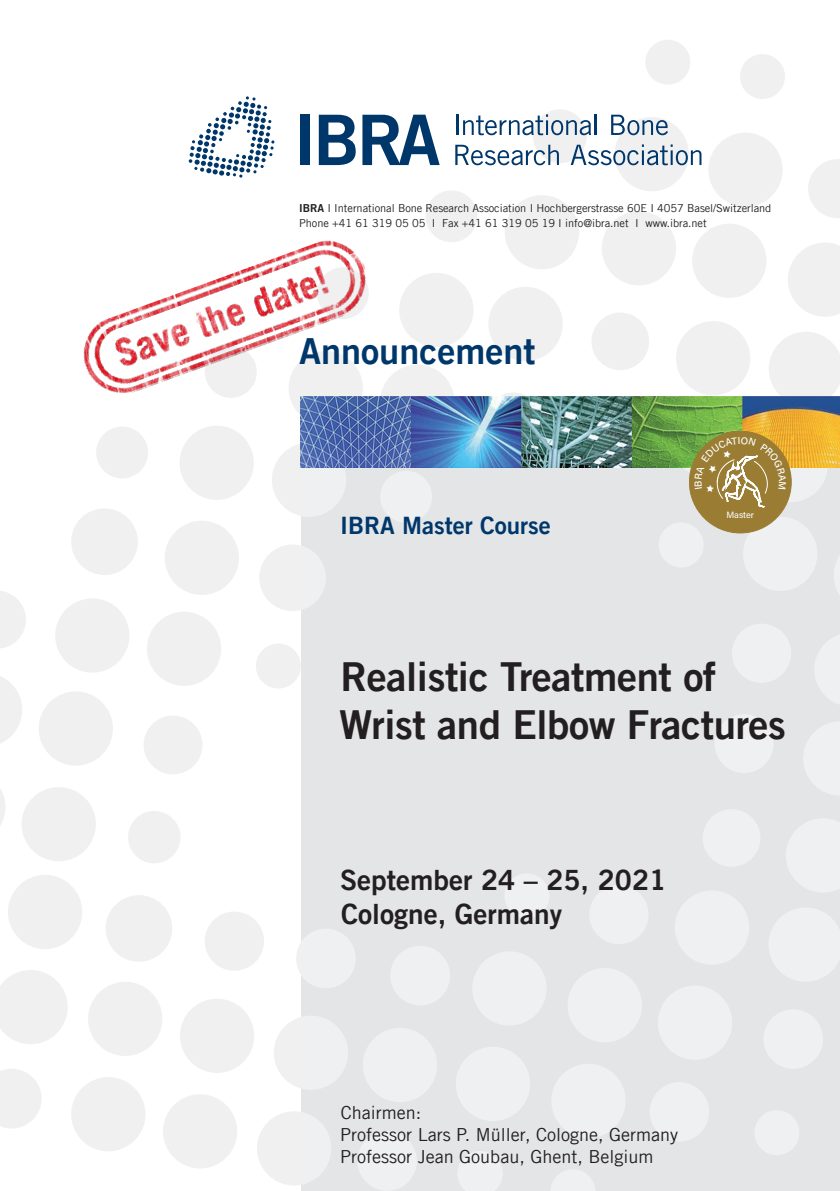
<style>
.page{position:relative;width:840px;height:1191px;background:#fff}
.page>*{position:absolute;margin:0;border:0;box-sizing:border-box;transform-origin:0 0}
.Titel_der_Veranstalt{font:40px/48px "Trade Gothic LT Com Bd 2";letter-spacing:-.01em;color:#231f20}
.Art_des_Dokuments{font:36px "Trade Gothic LT Com Bd 2";color:#00376b}
.Datum_und_Ort{font:28px/33.6px "Trade Gothic LT Com Bd 2";color:#231f20}
.Art_der_Veranstaltun{font:24px "Trade Gothic LT Com Bd 2";color:#00376b}
.Chairmen{font:18px/21.6px "Trade Gothic LT Com";color:#231f20}
.t1{font:11px/14.4px "Trade Gothic LT Com";letter-spacing:-.005em;color:#231f20}
.t2{font:9px "Acumin Pro";letter-spacing:-.005em;color:#fff}
.s1{font-family:"Trade Gothic LT Com Bd 2"}
</style>
<div class="page">
<div style="left:300px;top:461px;width:539px;height:730px;background:#e4e5e7"></div>
<div style="left:645px;top:40px;width:45px;height:45px;background:#f0f0f1;border-radius:50%"></div>
<div style="left:739px;top:54px;width:45px;height:45px;background:#f0f0f1;border-radius:50%"></div>
<div style="left:754px;top:1110px;width:45px;height:45px;background:#eff0f1;border-radius:50%"></div>
<svg style="left:551px;top:1170px;width:44px;height:21px"></svg>
<svg style="left:458px;top:1151px;width:44px;height:40px"></svg>
<div style="left:504px;top:873px;width:45px;height:45px;background:#eff0f1;border-radius:50%"></div>
<div style="left:256px;top:643px;width:45px;height:45px;background:#f0f0f1;border-radius:50%"></div>
<div style="left:658px;top:522px;width:45px;height:45px;background:#eff0f1;border-radius:50%"></div>
<div style="left:96px;top:426px;width:52px;height:52px;background:#f0f0f1;border-radius:50%"></div>
<svg style="left:487px;top:392px;width:52px;height:52px"></svg>
<div style="left:380px;top:471px;width:52px;height:51px;background:#eff0f1;border-radius:50%"></div>
<div style="left:425px;top:190px;width:52px;height:52px;background:#f0f0f1;border-radius:50%"></div>
<div style="left:532px;top:109px;width:54px;height:54px;background:#f0f0f1;border-radius:50%"></div>
<div style="left:708px;top:133px;width:74px;height:74px;background:#f0f0f1;border-radius:50%"></div>
<div style="left:614px;top:117px;width:74px;height:74px;background:#f0f0f1;border-radius:50%"></div>
<div style="left:601px;top:211px;width:74px;height:74px;background:#f0f0f1;border-radius:50%"></div>
<div style="left:691px;top:224px;width:75px;height:74px;background:#f0f0f1;border-radius:50%"></div>
<div style="left:504px;top:195px;width:74px;height:74px;background:#f0f0f1;border-radius:50%"></div>
<div style="left:488px;top:287px;width:74px;height:74px;background:#f0f0f1;border-radius:50%"></div>
<div style="left:399px;top:273px;width:74px;height:74px;background:#f0f0f1;border-radius:50%"></div>
<div style="left:675px;top:321px;width:75px;height:74px;background:#f0f0f1;border-radius:50%"></div>
<svg style="left:768px;top:332px;width:71px;height:65px"></svg>
<svg style="left:788px;top:243px;width:51px;height:74px"></svg>
<svg style="left:753px;top:428px;width:74px;height:74px"></svg>
<div style="left:742px;top:517px;width:74px;height:74px;background:#eff0f1;border-radius:50%"></div>
<svg style="left:834px;top:558px;width:5px;height:35px"></svg>
<svg style="left:815px;top:635px;width:24px;height:69px"></svg>
<svg style="left:804px;top:722px;width:35px;height:73px"></svg>
<svg style="left:786px;top:819px;width:53px;height:73px"></svg>
<svg style="left:769px;top:908px;width:70px;height:73px"></svg>
<div style="left:674px;top:890px;width:74px;height:74px;background:#eff0f1;border-radius:50%"></div>
<div style="left:657px;top:985px;width:74px;height:74px;background:#eff0f1;border-radius:50%"></div>
<div style="left:567px;top:968px;width:74px;height:74px;background:#eff0f1;border-radius:50%"></div>
<div style="left:551px;top:1063px;width:74px;height:75px;background:#eff0f1;border-radius:50%"></div>
<div style="left:455px;top:1046px;width:75px;height:75px;background:#eff0f1;border-radius:50%"></div>
<div style="left:472px;top:951px;width:74px;height:74px;background:#eff0f1;border-radius:50%"></div>
<div style="left:362px;top:1028px;width:75px;height:74px;background:#eff0f1;border-radius:50%"></div>
<div style="left:273px;top:1015px;width:75px;height:74px;background:#eff0f1;border-radius:50%"></div>
<div style="left:180px;top:998px;width:74px;height:75px;background:#f0f0f1;border-radius:50%"></div>
<div style="left:257px;top:1111px;width:74px;height:74px;background:#f0f0f1;border-radius:50%"></div>
<div style="left:163px;top:1094px;width:74px;height:74px;background:#f0f0f1;border-radius:50%"></div>
<div style="left:71px;top:1077px;width:74px;height:74px;background:#f0f0f1;border-radius:50%"></div>
<div style="left:88px;top:981px;width:74px;height:75px;background:#f0f0f1;border-radius:50%"></div>
<svg style="left:0;top:970px;width:68px;height:74px"></svg>
<div style="left:8px;top:875px;width:74px;height:74px;background:#f0f0f1;border-radius:50%"></div>
<svg style="left:0;top:789px;width:5px;height:36px"></svg>
<div style="left:22px;top:787px;width:74px;height:74px;background:#f0f0f1;border-radius:50%"></div>
<svg style="left:0;top:676px;width:22px;height:67px"></svg>
<div style="left:39px;top:691px;width:74px;height:74px;background:#f0f0f1;border-radius:50%"></div>
<div style="left:55px;top:598px;width:74px;height:74px;background:#f0f0f1;border-radius:50%"></div>
<div style="left:147px;top:611px;width:74px;height:75px;background:#f0f0f1;border-radius:50%"></div>
<div style="left:164px;top:521px;width:75px;height:74px;background:#f0f0f1;border-radius:50%"></div>
<div style="left:179px;top:425px;width:75px;height:75px;background:#f0f0f1;border-radius:50%"></div>
<div style="left:272px;top:442px;width:74px;height:75px;background:#eff0f1;border-radius:50%"></div>
<div style="left:380px;top:364px;width:74px;height:75px;background:#f0f0f1;border-radius:50%"></div>
<div style="left:71px;top:508px;width:67px;height:67px;background:#f0f0f1;border-radius:50%"></div>
<div style="left:259px;top:544px;width:67px;height:67px;background:#f0f0f1;border-radius:50%"></div>
<div style="left:105px;top:895px;width:67px;height:66px;background:#f0f0f1;border-radius:50%"></div>
<svg style="left:808px;top:159px;width:31px;height:59px"></svg>
<div style="left:731px;top:623px;width:59px;height:60px;background:#eff0f1;border-radius:50%"></div>
<div style="left:714px;top:714px;width:59px;height:59px;background:#eff0f1;border-radius:50%"></div>
<div style="left:702px;top:809px;width:58px;height:57px;background:#eff0f1;border-radius:50%"></div>
<div style="left:589px;top:885px;width:59px;height:59px;background:#eff0f1;border-radius:50%"></div>
<div style="left:763px;top:1009px;width:59px;height:59px;background:#eff0f1;border-radius:50%"></div>
<div style="left:649px;top:1082px;width:59px;height:59px;background:#eff0f1;border-radius:50%"></div>
<div style="left:390px;top:945px;width:60px;height:60px;background:#eff0f1;border-radius:50%"></div>
<div style="left:296px;top:928px;width:59px;height:60px;background:#eff0f1;border-radius:50%"></div>
<div style="left:357px;top:1131px;width:59px;height:59px;background:#eff0f1;border-radius:50%"></div>
<div style="left:204px;top:911px;width:60px;height:59px;background:#f0f0f1;border-radius:50%"></div>
<svg style="left:0;top:1069px;width:41px;height:59px"></svg>
<svg style="left:0;top:591px;width:26px;height:57px"></svg>
<div style="left:143px;top:715px;width:59px;height:59px;background:#f0f0f1;border-radius:50%"></div>
<div style="left:128px;top:811px;width:52px;height:52px;background:#f0f0f1;border-radius:50%"></div>
<div style="left:591px;top:312px;width:57px;height:58px;background:#f0f0f1;border-radius:50%"></div>
<svg style="left:189px;top:96px;width:85px;height:82px"></svg>
<div style="left:300px;top:115px;width:10px;height:50px;background:#00376b"></div>
<svg style="left:318px;top:115px;width:37px;height:50px"></svg>
<svg style="left:362px;top:115px;width:77px;height:50px"></svg>
<hr style="left:456px;top:115px;width:2px;height:20px;background:#00376b">
<svg style="left:463px;top:114px;width:127px;height:21px"></svg>
<hr style="left:594px;top:115px;width:2px;height:20px;background:#00376b">
<svg style="left:611px;top:115px;width:56px;height:20px"></svg>
<svg style="left:455px;top:145px;width:103px;height:20px"></svg>
<svg style="left:570px;top:144px;width:131px;height:21px"></svg>
<img style="left:300px;top:397px;width:539px;height:70px">
<div style="left:689px;top:431px;width:101px;height:102px;background:#9a7d33;border-radius:50%"></div>
<img style="left:83px;top:240px;width:295px;height:165px">
<svg style="left:694px;top:437px;width:91px;height:70px"></svg>
<p class="t1" style="left:299px;top:201px;width:473px"><span class="s1">IBRA</span> I International Bone Research Association I Hochbergerstrasse 60E I 4057 Basel/Switzerland<br>Phone +41 61 319 05 05 I Fax +41 61 319 05 19 I info@ibra.net I www.ibra.net</p>
<p class="Art_des_Dokuments" style="left:299px;top:329px;width:238px">Announcement</p>
<p class="Art_der_Veranstaltun" style="left:340px;top:510px;width:212px">IBRA Master Course</p>
<p class="t2" style="left:726px;top:508px;width:29px">Master</p>
<p class="Titel_der_Veranstalt" style="left:339px;top:652px;width:448px">Realistic Treatment of<br>Wrist and Elbow Fractures</p>
<p class="Datum_und_Ort" style="left:340px;top:863px;width:327px">September 24 – 25, 2021<br>Cologne, Germany</p>
<p class="Chairmen" style="left:340px;top:1102px;width:82px">Chairmen:</p>
<p class="Chairmen" style="left:340px;top:1123px;width:339px">Professor Lars P. Müller, Cologne, Germany<br>Professor Jean Goubau, Ghent, Belgium</p>
</div>
